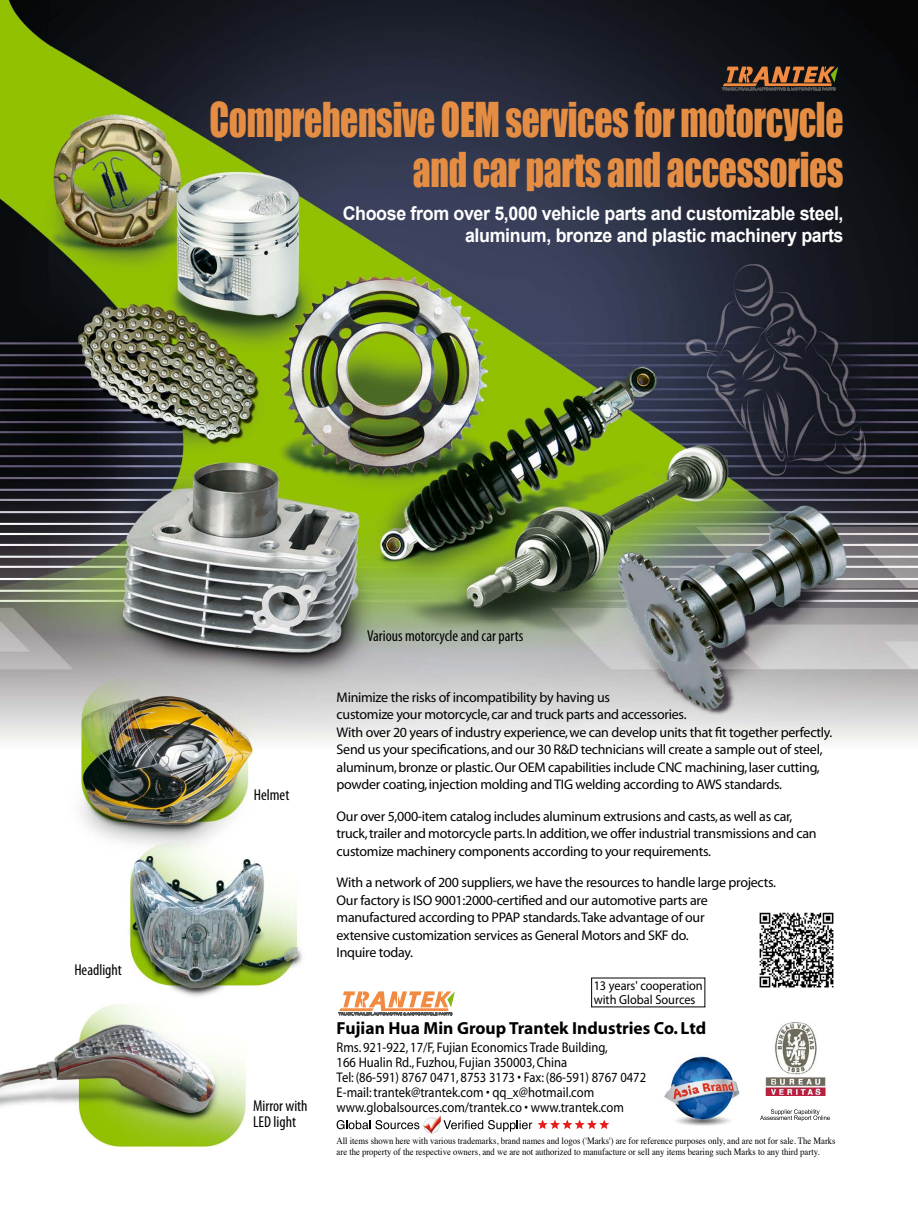
<style>
.page{position:relative;width:918px;height:1206px;background:#fff}
.page>*{position:absolute;margin:0;border:0;box-sizing:border-box;transform-origin:0 0}
.t1{font:44.1px/49px "Impact";letter-spacing:-.01em;color:#e58d43;text-align:right;scale:.81 1}
.t2{font:700 18.9px/22.8px "Arial";letter-spacing:-.02em;color:#fff;text-align:right;scale:.94 1}
.t3{font:700 17.5px "Myriad";color:#000}
.t4{font:condensed 15.75px/15.8px "Myriad Pro";color:#000}
.t5{font:14px/17.5px "Myriad";letter-spacing:-.02em;color:#000}
.t6{font:14px/14.9px "Myriad";color:#000;scale:.9 1}
.t7{font:13.12px/14px "Myriad Pro";color:#000;scale:.94 1}
.t8{font:9.62px/10.5px "Times";color:#000;scale:.9 1}
</style>
<div class="page">
<img style="left:0;top:0;width:918px;height:1149px">
<div style="left:747px;top:1004px;width:96px;height:127px;background:#fff"></div>
<img style="left:765px;top:1022px;width:61px;height:73px">
<svg style="left:760px;top:1109px;width:70px;height:12px"></svg>
<div style="left:749px;top:902px;width:94px;height:95px;background:#fff"></div>
<img style="left:759px;top:912px;width:75px;height:76px">
<img style="left:662px;top:1052px;width:79px;height:79px">
<svg style="left:336px;top:1120px;width:83px;height:9px"></svg>
<img style="left:423px;top:1115px;width:18px;height:18px">
<svg style="left:443px;top:1119px;width:166px;height:12px"></svg>
<svg style="left:338px;top:991px;width:117px;height:24px"></svg>
<svg style="left:722px;top:67px;width:116px;height:24px;background:#785030"></svg>
<p class="t1" style="left:210px;top:94px;width:784px">Comprehensive OEM services for motorcycle and car parts and accessories</p>
<p class="t2" style="left:343px;top:202px;width:534px">Choose from over 5,000 vehicle parts and customizable steel, aluminum, bronze and plastic machinery parts</p>
<p class="t4" style="left:74px;top:961px;width:49px">Headlight</p>
<p class="t4" style="left:254px;top:786px;width:37px">Helmet</p>
<p class="t4" style="left:253px;top:1097px;width:56px">Mirror with<br>LED light</p>
<p class="t4" style="left:367px;top:627px;width:158px">Various motorcycle and car parts</p>
<p class="t5" style="left:336px;top:688px;width:497px">Minimize the risks of incompatibility by having us<br>customize your motorcycle, car and truck parts and accessories.<br>With over 20 years of industry experience, we can develop units that fit together perfectly.<br>Send us your specifications, and our 30 R&amp;D technicians will create a sample out of steel, aluminum, bronze or plastic. Our OEM capabilities include CNC machining, laser cutting, powder coating, injection molding and TIG welding according to AWS standards.</p>
<p class="t5" style="left:336px;top:807px;width:481px">Our over 5,000-item catalog includes aluminum extrusions and casts, as well as car, truck, trailer and motorcycle parts. In addition, we offer industrial transmissions and can customize machinery components according to your requirements.</p>
<p class="t5" style="left:336px;top:874px;width:441px">With a network of 200 suppliers, we have the resources to handle large projects.<br>Our factory is ISO 9001:2000-certified and our automotive parts are manufactured according to PPAP standards.Take advantage of our<br>extensive customization services as General Motors and SKF do.<br>Inquire today.</p>
<p class="t7" style="left:593px;top:978px;width:118px">13 years' cooperation with Global Sources</p>
<p class="t3" style="left:336px;top:1019px;width:371px">Fujian Hua Min Group Trantek Industries Co. Ltd</p>
<p class="t6" style="left:336px;top:1040px;width:345px">Rms. 921-922, 17/F, Fujian Economics Trade Building,<br>166 Hualin Rd., Fuzhou, Fujian 350003, China<br>Tel: (86-591) 8767 0471, 8753 3173 • Fax: (86-591) 8767 0472<br>E-mail: trantek@trantek.com • qq_x@hotmail.com www.globalsources.com/trantek.co • www.trantek.com</p>
<p class="t8" style="left:336px;top:1134px;width:556px">All items shown here with various trademarks, brand names and logos ('Marks') are for reference purposes only, and are not for sale. The Marks are the property of the respective owners, and we are not authorized to manufacture or sell any items bearing such Marks to any third party.</p>
</div>
